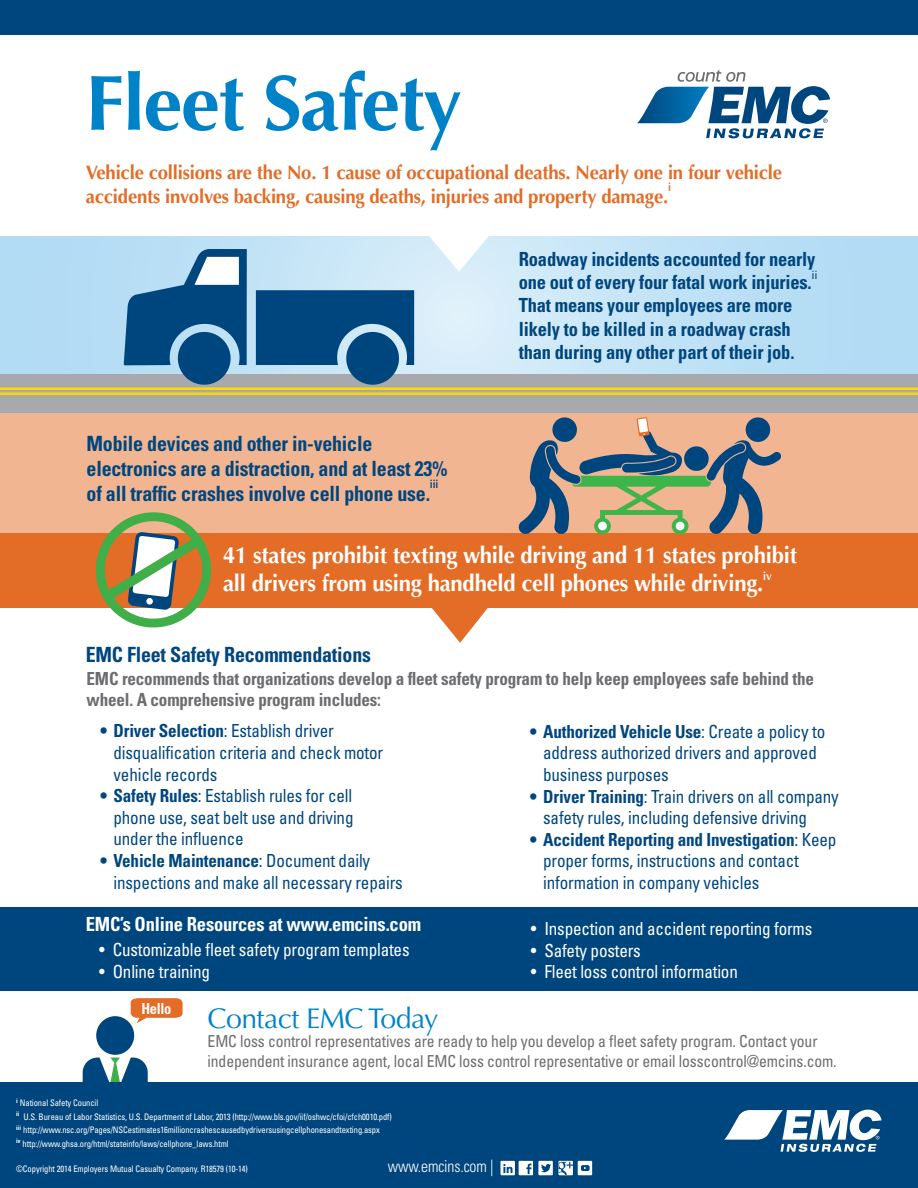
<style>
.page{position:relative;width:918px;height:1188px;background:#fff}
.page>*{position:absolute;margin:0;border:0;box-sizing:border-box;transform-origin:0 0}
.t1{font:700 78.15px "Optima LT Std";letter-spacing:-.02em;color:#0082c8}
.t2{font:28.5px "Optima LT Std";letter-spacing:-.02em;color:#0082c8}
.t3{font:700 23.25px "Optima LT Std";letter-spacing:-.01em;color:#fff;scale:.95 1}
.t4{font:700 condensed 21px/25.2px "Univers";letter-spacing:-.01em;color:#00467e;scale:.95 1}
.t5{font:700 condensed 19.5px/23.4px "Univers";letter-spacing:-.01em;color:#00467e;scale:.95 1}
.t6{font:700 19.5px/24px "Optima LT Std";letter-spacing:-.01em;color:#e36c26;scale:.95 1}
.t7{font:700 condensed 19.5px "Univers";letter-spacing:-.01em;color:#fff;scale:.95 1}
.t8{font:condensed 18px/21.6px "Univers";letter-spacing:-.01em;color:#00467e;scale:.95 1}
.t9{font:condensed 18px "Univers";letter-spacing:-.01em;color:#fff;scale:.95 1}
.t10{font:700 condensed 18px/21px "Univers";letter-spacing:-.01em;color:#6c6d70;scale:.95 1}
.t11{font:condensed 16.5px "Univers";letter-spacing:-.01em;color:#6c6d70;scale:.95 1}
.t12{font:300 condensed 16.5px "Univers";letter-spacing:-.01em;color:#fff;scale:.95 1}
.t13{font:700 condensed 15.15px "Univers";letter-spacing:-.025em;color:#fff;scale:.95 1}
.t14{font:600 12px "Optima LT Std";color:#00467e;scale:.95 1}
.t15{font:500 12px "Optima LT Std";color:#00467e;scale:.95 1}
.t16{font:600 12px "Optima LT Std";color:#fff;scale:.95 1}
.t17{font:600 12px "Optima LT Std";color:#e36c26;scale:.95 1}
.t18{font:condensed 9px "Univers";letter-spacing:-.01em;color:#fff;scale:.95 1}
.s1{font-weight:700}
</style>
<div class="page">
<div style="left:0;top:533px;width:918px;height:75px;background:#e36c26"></div>
<svg style="left:0;top:272px;width:918px;height:102px"></svg>
<div style="left:0;top:412px;width:918px;height:122px;background:#f1b592"></div>
<div style="left:0;top:374px;width:918px;height:38px;background:#a8a9ad"></div>
<svg style="left:0;top:99px;width:918px;height:173px"></svg>
<div style="left:0;top:0;width:918px;height:35px;background:#00467e"></div>
<svg style="left:637px;top:70px;width:193px;height:68px"></svg>
<hr style="left:0;top:387px;width:918px;height:3px;background:#ffd801">
<hr style="left:0;top:392px;width:918px;height:3px;background:#ffd801">
<div style="left:96px;top:1016px;width:38px;height:39px;background:#00467e;border-radius:50%"></div>
<svg style="left:83px;top:1058px;width:65px;height:24px"></svg>
<svg style="left:113px;top:998px;width:70px;height:25px"></svg>
<div style="left:0;top:1082px;width:918px;height:106px;background:#00467e"></div>
<div style="left:519px;top:1161px;width:14px;height:14px;background:#fff"></div>
<div style="left:500px;top:1161px;width:15px;height:14px;background:#fff"></div>
<svg style="left:503px;top:1164px;width:10px;height:9px"></svg>
<svg style="left:526px;top:1164px;width:5px;height:10px"></svg>
<div style="left:538px;top:1161px;width:15px;height:14px;background:#fff"></div>
<svg style="left:541px;top:1164px;width:10px;height:8px"></svg>
<svg style="left:558px;top:1161px;width:15px;height:14px"></svg>
<svg style="left:558px;top:1162px;width:15px;height:14px"></svg>
<div style="left:578px;top:1161px;width:14px;height:14px;background:#fff"></div>
<svg style="left:581px;top:1165px;width:9px;height:6px"></svg>
<svg style="left:724px;top:1110px;width:158px;height:42px"></svg>
<div style="left:0;top:907px;width:918px;height:83px;background:#00467e"></div>
<svg style="left:87px;top:504px;width:133px;height:124px"></svg>
<svg style="left:519px;top:417px;width:262px;height:116px"></svg>
<svg style="left:432px;top:608px;width:56px;height:35px"></svg>
<svg style="left:256px;top:290px;width:158px;height:95px"></svg>
<svg style="left:124px;top:249px;width:123px;height:136px"></svg>
<p class="t1" style="left:86px;top:58px;width:378px">Fleet Safety</p>
<p class="t6" style="left:86px;top:161px;width:735px">Vehicle collisions are the No. 1 cause of occupational deaths. Nearly one in four vehicle accidents involves backing, causing deaths, injuries and property damage.</p>
<p class="t17" style="left:668px;top:180px;width:5px">i</p>
<p class="t5" style="left:519px;top:247px;width:314px">Roadway incidents accounted for nearly one out of every four fatal work injuries.</p>
<p class="t15" style="left:811px;top:268px;width:8px">ii</p>
<p class="t4" style="left:87px;top:431px;width:381px">Mobile devices and other in-vehicle electronics are a distraction, and at least 23% of all traffic crashes involve cell phone use.</p>
<p class="t14" style="left:430px;top:477px;width:11px">iii</p>
<p class="t5" style="left:519px;top:294px;width:292px">That means your employees are more likely to be killed in a roadway crash than during any other part of their job.</p>
<p class="t3" style="left:223px;top:541px;width:606px">41 states prohibit texting while driving and 11 states prohibit</p>
<p class="t3" style="left:223px;top:569px;width:570px">all drivers from using handheld cell phones while driving.</p>
<p class="t16" style="left:763px;top:569px;width:10px">iv</p>
<p class="t4" style="left:86px;top:642px;width:302px">EMC Fleet Safety Recommendations</p>
<p class="t10" style="left:87px;top:668px;width:767px">EMC recommends that organizations develop a fleet safety program to help keep employees safe behind the wheel. A comprehensive program includes:</p>
<p class="t8" style="left:114px;top:720px;width:285px;text-indent:-14px"><span class="s1">• Driver Selection</span>: Establish driver disqualification criteria and check motor vehicle records</p>
<p class="t8" style="left:114px;top:785px;width:254px;text-align:justify;text-indent:-14px"><span class="s1">• Safety Rules</span>: Establish rules for cell phone use, seat belt use and driving under the influence</p>
<p class="t8" style="left:114px;top:850px;width:306px;text-indent:-14px"><span class="s1">• Vehicle Maintenance</span>: Document daily inspections and make all necessary repairs</p>
<p class="t8" style="left:543px;top:720px;width:298px;text-indent:-14px"><span class="s1">• Authorized Vehicle Use</span>: Create a policy to address authorized drivers and approved business purposes</p>
<p class="t8" style="left:543px;top:785px;width:313px;text-indent:-14px"><span class="s1">• Driver Training</span>: Train drivers on all company safety rules, including defensive driving</p>
<p class="t8" style="left:543px;top:828px;width:310px;text-indent:-14px"><span class="s1">• Accident Reporting and Investigation</span>: Keep proper forms, instructions and contact information in company vehicles</p>
<p class="t7" style="left:86px;top:912px;width:355px">EMC’s Online Resources at www.emcins.com</p>
<p class="t9" style="left:531px;top:917px;width:298px">• Inspection and accident reporting forms</p>
<p class="t9" style="left:531px;top:939px;width:117px">• Safety posters</p>
<p class="t9" style="left:531px;top:961px;width:219px">• Fleet loss control information</p>
<p class="t9" style="left:99px;top:938px;width:328px">• Customizable fleet safety program templates</p>
<p class="t9" style="left:99px;top:960px;width:118px">• Online training</p>
<p class="t13" style="left:141px;top:999px;width:33px">Hello</p>
<p class="t2" style="left:208px;top:1002px;width:232px">Contact EMC Today</p>
<p class="t11" style="left:208px;top:1031px;width:643px">EMC loss control representatives are ready to help you develop a fleet safety program. Contact your</p>
<p class="t11" style="left:208px;top:1051px;width:664px">independent insurance agent, local EMC loss control representative or email losscontrol@emcins.com.</p>
<p class="t18" style="left:16px;top:1097px;width:88px"><sup>i</sup> National Safety Council</p>
<p class="t18" style="left:16px;top:1111px;width:397px"><sup>ii</sup> U.S. Bureau of Labor Statistics, U.S. Department of Labor, 2013 (http://www.bls.gov/iif/oshwc/cfoi/cfch0010.pdf)</p>
<p class="t18" style="left:16px;top:1124px;width:384px"><sup>iii</sup> http://www.nsc.org/Pages/NSCestimates16millioncrashescausedbydriversusingcellphonesandtexting.aspx</p>
<p class="t18" style="left:16px;top:1138px;width:225px"><sup>iv</sup> http://www.ghsa.org/html/stateinfo/laws/cellphone_laws.html</p>
<p class="t18" style="left:16px;top:1163px;width:246px">©Copyright 2014 Employers Mutual Casualty Company. R18579 (10-14)</p>
<p class="t12" style="left:388px;top:1156px;width:113px">www.emcins.com |</p>
</div>
